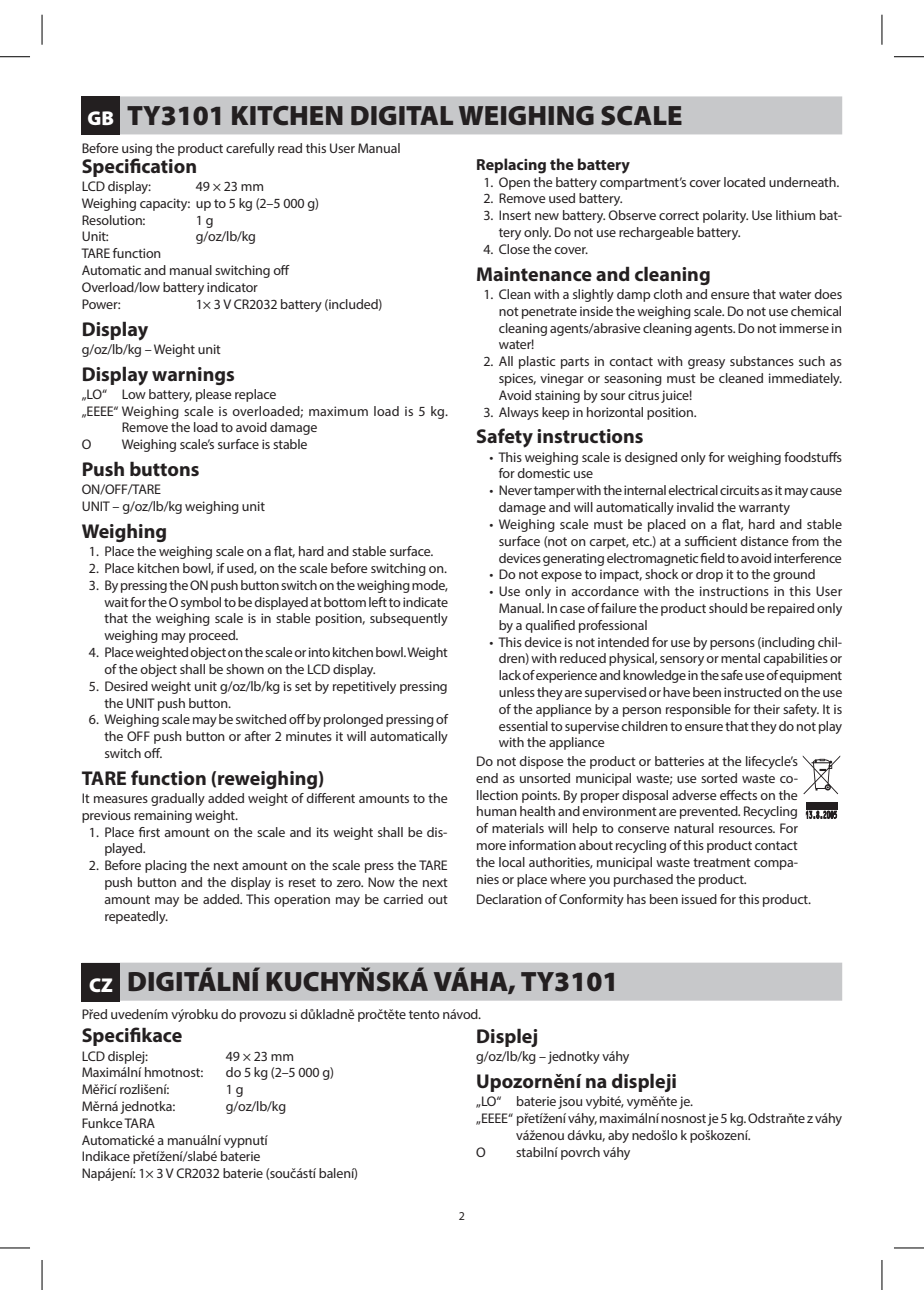
<style>
.page{position:relative;width:924px;height:1290px;background:#fff}
.page>*{position:absolute;margin:0;border:0;box-sizing:border-box;transform-origin:0 0}
.t1{font:900 28px "Myriad Pro";color:#231f20}
.t2{font:700 20px "Myriad Pro";color:#231f20}
.t3{font:900 20px "Myriad Pro";color:#fff}
.t4{font:700 16px "Myriad Pro";color:#231f20}
.t5{font:14px/16.8px "Myriad Pro";letter-spacing:-.01em;color:#231f20}
.t6{font:14px "Myriad Pro";letter-spacing:.015em;color:#231f20}
.t7{font:12px "Myriad Pro";color:#231f20}
</style>
<div class="page">
<div style="left:82px;top:96px;width:759px;height:38px;background:#c7c8ca"></div>
<div style="left:82px;top:96px;width:38px;height:39px;background:#231f20"></div>
<svg style="left:805px;top:809px;width:31px;height:10px"></svg>
<svg style="left:802px;top:755px;width:37px;height:39px"></svg>
<div style="left:805px;top:802px;width:31px;height:7px;background:#231f20"></div>
<div style="left:82px;top:962px;width:759px;height:38px;background:#c7c8ca"></div>
<div style="left:82px;top:962px;width:38px;height:39px;background:#231f20"></div>
<hr style="left:0;top:56px;width:30px;height:1px;background:#000">
<hr style="left:893px;top:56px;width:30px;height:1px;background:#000">
<hr style="left:0;top:1247px;width:30px;height:1px;background:#000">
<hr style="left:893px;top:1247px;width:30px;height:1px;background:#000">
<hr style="left:42px;top:15px;width:1px;height:30px;background:#000">
<hr style="left:42px;top:1259px;width:1px;height:30px;background:#000">
<hr style="left:881px;top:15px;width:1px;height:30px;background:#000">
<hr style="left:881px;top:1259px;width:1px;height:30px;background:#000">
<h1 class="t1" style="left:127px;top:97px;width:557px">TY3101 KITCHEN DIGITAL WEIGHING SCALE</h1>
<p class="t5" style="left:82px;top:140px;width:320px">Before using the product carefully read this User Manual</p>
<h2 class="t3" style="left:88px;top:105px;width:28px">GB</h2>
<h2 class="t2" style="left:82px;top:153px;width:117px">Specification</h2>
<p class="t5" style="left:82px;top:178px;width:71px">LCD display:</p>
<p class="t4" style="left:476px;top:154px;width:155px">Replacing the battery</p>
<p class="t5" style="left:483px;top:173px;width:357px">1. Open the battery compartment’s cover located underneath.</p>
<p class="t5" style="left:483px;top:190px;width:141px">2. Remove used battery.</p>
<p class="t5" style="left:498px;top:207px;width:344px;text-indent:-15px">3. Insert new battery. Observe correct polarity. Use lithium bat&shy;tery only. Do not use rechargeable battery.</p>
<p class="t5" style="left:483px;top:240px;width:106px">4. Close the cover.</p>
<h2 class="t2" style="left:476px;top:261px;width:236px">Maintenance and cleaning</h2>
<p class="t5" style="left:498px;top:285px;width:345px;text-align:justify;text-indent:-15px">1. Clean with a slightly damp cloth and ensure that water does not penetrate inside the weighing scale. Do not use chemical cleaning agents/abrasive cleaning agents. Do not immerse in water!</p>
<p class="t5" style="left:498px;top:353px;width:344px;text-align:justify;text-indent:-15px">2. All plastic parts in contact with greasy substances such as spices, vinegar or seasoning must be cleaned immediately.<br>Avoid staining by sour citrus juice!</p>
<p class="t5" style="left:483px;top:403px;width:215px">3. Always keep in horizontal position.</p>
<h2 class="t2" style="left:476px;top:423px;width:169px">Safety instructions</h2>
<p class="t5" style="left:498px;top:448px;width:344px;text-indent:-9px">• This weighing scale is designed only for weighing foodstuffs for domestic use</p>
<p class="t5" style="left:498px;top:482px;width:344px;text-indent:-9px">• Never tamper with the internal electrical circuits as it may cause damage and will automatically invalid the warranty</p>
<p class="t5" style="left:498px;top:515px;width:344px;text-align:justify;text-indent:-9px">• Weighing scale must be placed on a flat, hard and stable surface (not on carpet, etc.) at a sufficient distance from the devices generating electromagnetic field to avoid interference</p>
<p class="t5" style="left:489px;top:566px;width:328px">• Do not expose to impact, shock or drop it to the ground</p>
<p class="t5" style="left:498px;top:582px;width:345px;text-align:justify;text-indent:-9px">• Use only in accordance with the instructions in this User Manual. In case of failure the product should be repaired only by a qualified professional</p>
<p class="t5" style="left:498px;top:633px;width:345px;text-align:justify;text-indent:-9px">• This device is not intended for use by persons (including chil&shy;dren) with reduced physical, sensory or mental capabilities or lack of experience and knowledge in the safe use of equipment unless they are supervised or have been instructed on the use of the appliance by a person responsible for their safety. It is essential to supervise children to ensure that they do not play with the appliance</p>
<p class="t5" style="left:476px;top:752px;width:323px;text-align:justify">Do not dispose the product or batteries at the lifecycle’s end as unsorted municipal waste; use sorted waste co&shy;llection points. By proper disposal adverse effects on the human health and environment are prevented. Recycling of materials will help to conserve natural resources. For more information about recycling of this product contact the local authorities, municipal waste treatment compa&shy;nies or place where you purchased the product.</p>
<p class="t5" style="left:476px;top:890px;width:336px">Declaration of Conformity has been issued for this product.</p>
<p class="t5" style="left:82px;top:178px;width:239px;text-indent:114px">49 × 23 mm<br>Weighing capacity: up to 5 kg (2–5 000 g)<br>Resolution:</p>
<p class="t5" style="left:196px;top:211px;width:19px">1 g</p>
<p class="t5" style="left:82px;top:228px;width:29px">Unit:</p>
<p class="t5" style="left:196px;top:228px;width:62px">g/oz/lb/kg</p>
<p class="t5" style="left:82px;top:245px;width:209px">TARE function<br>Automatic and manual switching off<br>Overload/low battery indicator<br>Power:</p>
<p class="t5" style="left:196px;top:295px;width:188px">1× 3 V CR2032 battery (included)</p>
<h2 class="t2" style="left:82px;top:316px;width:68px">Display</h2>
<p class="t5" style="left:82px;top:340px;width:140px">g/oz/lb/kg – Weight unit</p>
<h2 class="t2" style="left:82px;top:361px;width:154px">Display warnings</h2>
<p class="t5" style="left:82px;top:385px;width:196px">„LO“ Low battery, please replace</p>
<p class="t6" style="left:82px;top:402px;width:367px">„EEEE“ Weighing scale is overloaded; maximum load is 5 kg.</p>
<p class="t5" style="left:122px;top:419px;width:197px">Remove the load to avoid damage</p>
<p class="t5" style="left:82px;top:436px;width:11px">Ο</p>
<p class="t5" style="left:122px;top:436px;width:187px">Weighing scale’s surface is stable</p>
<h2 class="t2" style="left:82px;top:456px;width:119px">Push buttons</h2>
<p class="t5" style="left:82px;top:481px;width:185px">ON/OFF/TARE<br>UNIT – g/oz/lb/kg weighing unit</p>
<h2 class="t2" style="left:82px;top:518px;width:87px">Weighing</h2>
<p class="t5" style="left:89px;top:543px;width:346px">1. Place the weighing scale on a flat, hard and stable surface.</p>
<p class="t5" style="left:89px;top:559px;width:359px">2. Place kitchen bowl, if used, on the scale before switching on.</p>
<p class="t5" style="left:104px;top:576px;width:345px;text-align:justify;text-indent:-15px">3. By pressing the ON push button switch on the weighing mode, wait for the O symbol to be displayed at bottom left to indicate that the weighing scale is in stable position, subsequently weighing may proceed.</p>
<p class="t5" style="left:104px;top:643px;width:344px;text-indent:-15px">4. Place weighted object on the scale or into kitchen bowl. Weight of the object shall be shown on the LCD display.</p>
<p class="t5" style="left:104px;top:677px;width:344px;text-indent:-15px">5. Desired weight unit g/oz/lb/kg is set by repetitively pressing the UNIT push button.</p>
<p class="t5" style="left:104px;top:711px;width:345px;text-align:justify;text-indent:-15px">6. Weighing scale may be switched off by prolonged pressing of the OFF push button or after 2 minutes it will automatically switch off.</p>
<h2 class="t2" style="left:82px;top:765px;width:244px">TARE function (reweighing)</h2>
<p class="t5" style="left:82px;top:789px;width:367px">It measures gradually added weight of different amounts to the previous remaining weight.</p>
<p class="t5" style="left:104px;top:823px;width:344px;text-indent:-15px">1. Place first amount on the scale and its weight shall be dis&shy;played.</p>
<p class="t5" style="left:104px;top:856px;width:345px;text-align:justify;text-indent:-15px">2. Before placing the next amount on the scale press the TARE push button and the display is reset to zero. Now the next amount may be added. This operation may be carried out repeatedly.</p>
<h1 class="t1" style="left:127px;top:962px;width:492px">DIGITÁLNÍ KUCHYŇSKÁ VÁHA, TY3101</h1>
<p class="t5" style="left:82px;top:1005px;width:401px">Před uvedením výrobku do provozu si důkladně pročtěte tento návod.</p>
<h2 class="t3" style="left:89px;top:971px;width:25px">CZ</h2>
<h2 class="t2" style="left:82px;top:1022px;width:102px">Specifikace</h2>
<p class="t5" style="left:82px;top:1047px;width:68px">LCD displej:</p>
<p class="t5" style="left:226px;top:1047px;width:70px">49 × 23 mm</p>
<p class="t5" style="left:82px;top:1064px;width:123px">Maximální hmotnost:</p>
<p class="t5" style="left:226px;top:1064px;width:110px">do 5 kg (2–5 000 g)</p>
<p class="t5" style="left:82px;top:1080px;width:89px">Měřicí rozlišení:</p>
<p class="t5" style="left:226px;top:1080px;width:19px">1 g</p>
<p class="t5" style="left:82px;top:1097px;width:95px">Měrná jednotka:</p>
<p class="t5" style="left:226px;top:1097px;width:62px">g/oz/lb/kg</p>
<p class="t5" style="left:82px;top:1114px;width:278px">Funkce TARA<br>Automatické a manuální vypnutí<br>Indikace přetížení/slabé baterie<br>Napájení: 1× 3 V CR2032 baterie (součástí balení)</p>
<h2 class="t2" style="left:476px;top:1023px;width:63px">Displej</h2>
<p class="t5" style="left:476px;top:1047px;width:155px">g/oz/lb/kg – jednotky váhy</p>
<h2 class="t2" style="left:476px;top:1068px;width:202px">Upozornění na displeji</h2>
<p class="t5" style="left:476px;top:1092px;width:218px">„LO“ baterie jsou vybité, vyměňte je.</p>
<p class="t5" style="left:476px;top:1109px;width:367px">„EEEE“ přetížení váhy, maximální nosnost je 5 kg. Odstraňte z váhy</p>
<p class="t5" style="left:516px;top:1126px;width:236px">váženou dávku, aby nedošlo k poškození.</p>
<p class="t5" style="left:476px;top:1143px;width:11px">Ο</p>
<p class="t5" style="left:516px;top:1143px;width:116px">stabilní povrch váhy</p>
<p class="t7" style="left:458px;top:1207px;width:8px">2</p>
</div>
